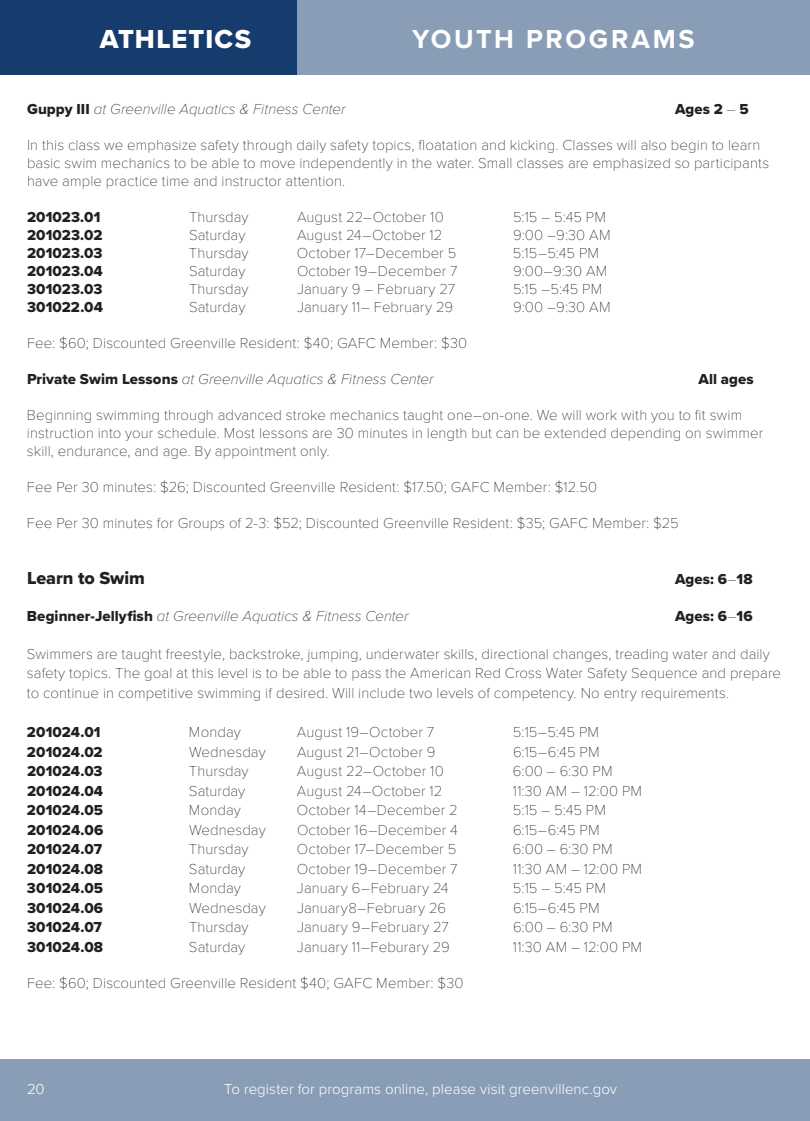
<style>
.page{position:relative;width:810px;height:1121px;background:#fff}
.page>*{position:absolute;margin:0;border:0;box-sizing:border-box;transform-origin:0 0}
.t1{font:700 27px "Proxima Nova";letter-spacing:.095em;color:#fff}
.t2{font:27px "Proxima Nova Extrabld";letter-spacing:.04em;color:#fff}
.t3{font:18px "Proxima Nova Extrabld";letter-spacing:-.005em;color:#231f20}
.t4{font:100 15px/18px "Proxima Nova T";letter-spacing:.005em;color:#231f20}
.t5{font:15px "Proxima Nova Extrabld";letter-spacing:.005em;color:#231f20}
.t6{font:italic 100 15px "Proxima Nova";letter-spacing:.005em;color:#231f20}
.t7{font:300 15px "Proxima Nova";letter-spacing:.005em;color:#fff}
.s1{font-family:"Proxima Nova Extrabld";font-weight:400;font-style:normal}
.s2{font-family:"Proxima Nova T";font-weight:100}
</style>
<div class="page">
<div style="left:0;top:1059px;width:810px;height:61px;background:#8a9db6"></div>
<div style="left:0;top:0;width:810px;height:75px;background:#8a9db6"></div>
<div style="left:0;top:0;width:297px;height:75px;background:#163c6d"></div>
<p class="t2" style="left:100px;top:19px;width:153px">ATHLETICS</p>
<h1 class="t1" style="left:412px;top:19px;width:284px">YOUTH PROGRAMS</h1>
<p class="t6" style="left:27px;top:98px;width:320px"><span class="s1">Guppy III</span> at Greenville Aquatics &amp; Fitness Center</p>
<p class="t5" style="left:675px;top:98px;width:75px">Ages 2 <span class="s2">–</span> 5</p>
<p class="t4" style="left:27px;top:135px;width:744px">In this class we emphasize safety through daily safety topics, floatation and kicking. Classes will also begin to learn basic swim mechanics to be able to move independently in the water. Small classes are emphasized so participants have ample practice time and instructor attention.</p>
<p class="t5" style="left:27px;top:206px;width:75px">201023.01</p>
<p class="t4" style="left:189px;top:207px;width:61px">Thursday</p>
<p class="t4" style="left:297px;top:207px;width:148px">August 22–October 10</p>
<p class="t4" style="left:513px;top:207px;width:94px">5:15 – 5:45 PM</p>
<p class="t5" style="left:27px;top:224px;width:77px">201023.02</p>
<p class="t4" style="left:189px;top:225px;width:58px">Saturday</p>
<p class="t4" style="left:297px;top:225px;width:147px">August 24–October 12</p>
<p class="t4" style="left:513px;top:225px;width:99px">9:00 –9:30 AM</p>
<p class="t5" style="left:27px;top:242px;width:77px">201023.03</p>
<p class="t4" style="left:189px;top:243px;width:61px">Thursday</p>
<p class="t4" style="left:297px;top:243px;width:161px">October 17–December 5</p>
<p class="t4" style="left:513px;top:243px;width:88px">5:15–5:45 PM</p>
<p class="t5" style="left:27px;top:260px;width:77px">201023.04</p>
<p class="t4" style="left:189px;top:261px;width:58px">Saturday</p>
<p class="t4" style="left:297px;top:261px;width:162px">October 19–December 7</p>
<p class="t4" style="left:513px;top:261px;width:96px">9:00–9:30 AM</p>
<p class="t5" style="left:27px;top:278px;width:77px">301023.03</p>
<p class="t4" style="left:189px;top:279px;width:61px">Thursday</p>
<p class="t4" style="left:297px;top:279px;width:160px">January 9 – February 27</p>
<p class="t4" style="left:513px;top:279px;width:91px">5:15 –5:45 PM</p>
<p class="t5" style="left:27px;top:296px;width:78px">301022.04</p>
<p class="t4" style="left:189px;top:297px;width:58px">Saturday</p>
<p class="t4" style="left:297px;top:297px;width:158px">January 11– February 29</p>
<p class="t4" style="left:513px;top:297px;width:99px">9:00 –9:30 AM</p>
<p class="t4" style="left:27px;top:333px;width:442px">Fee: $60; Discounted Greenville Resident: $40; GAFC Member: $30</p>
<p class="t6" style="left:27px;top:368px;width:408px"><span class="s1">Private Swim Lessons</span> at Greenville Aquatics &amp; Fitness Center</p>
<p class="t5" style="left:698px;top:368px;width:57px">All ages</p>
<p class="t4" style="left:27px;top:405px;width:738px">Beginning swimming through advanced stroke mechanics taught one–on-one. We will work with you to fit swim instruction into your schedule. Most lessons are 30 minutes in length but can be extended depending on swimmer skill, endurance, and age. By appointment only.</p>
<p class="t4" style="left:27px;top:477px;width:572px">Fee Per 30 minutes: $26; Discounted Greenville Resident: $17.50; GAFC Member: $12.50</p>
<p class="t4" style="left:27px;top:513px;width:653px">Fee Per 30 minutes for Groups of 2-3: $52; Discounted Greenville Resident: $35; GAFC Member: $25</p>
<p class="t3" style="left:27px;top:564px;width:119px">Learn to Swim</p>
<p class="t5" style="left:675px;top:567px;width:79px">Ages: 6<span class="s2">–</span>18</p>
<p class="t6" style="left:27px;top:605px;width:383px"><span class="s1">Beginner-Jellyfish</span> at Greenville Aquatics &amp; Fitness Center</p>
<p class="t5" style="left:675px;top:605px;width:79px">Ages: 6<span class="s2">–</span>16</p>
<p class="t4" style="left:27px;top:643px;width:755px;line-height:19.5px">Swimmers are taught freestyle, backstroke, jumping, underwater skills, directional changes, treading water and daily safety topics. The goal at this level is to be able to pass the American Red Cross Water Safety Sequence and prepare to continue in competitive swimming if desired. Will include two levels of competency. No entry requirements.</p>
<p class="t5" style="left:27px;top:720px;width:75px">201024.01</p>
<p class="t4" style="left:189px;top:722px;width:53px">Monday</p>
<p class="t4" style="left:297px;top:722px;width:139px">August 19–October 7</p>
<p class="t4" style="left:513px;top:722px;width:88px">5:15–5:45 PM</p>
<p class="t5" style="left:27px;top:740px;width:77px">201024.02</p>
<p class="t4" style="left:189px;top:741px;width:78px">Wednesday</p>
<p class="t4" style="left:297px;top:741px;width:140px">August 21–October 9</p>
<p class="t4" style="left:513px;top:741px;width:88px">6:15–6:45 PM</p>
<p class="t5" style="left:27px;top:759px;width:77px">201024.03</p>
<p class="t4" style="left:189px;top:761px;width:61px">Thursday</p>
<p class="t4" style="left:297px;top:761px;width:148px">August 22–October 10</p>
<p class="t4" style="left:513px;top:761px;width:101px">6:00 – 6:30 PM</p>
<p class="t5" style="left:27px;top:779px;width:78px">201024.04</p>
<p class="t4" style="left:189px;top:780px;width:58px">Saturday</p>
<p class="t4" style="left:297px;top:780px;width:147px">August 24–October 12</p>
<p class="t4" style="left:513px;top:780px;width:131px">11:30 AM – 12:00 PM</p>
<p class="t5" style="left:27px;top:798px;width:78px">201024.05</p>
<p class="t4" style="left:189px;top:800px;width:53px">Monday</p>
<p class="t4" style="left:297px;top:800px;width:162px">October 14–December 2</p>
<p class="t4" style="left:513px;top:800px;width:94px">5:15 – 5:45 PM</p>
<p class="t5" style="left:27px;top:818px;width:78px">201024.06</p>
<p class="t4" style="left:189px;top:819px;width:78px">Wednesday</p>
<p class="t4" style="left:297px;top:819px;width:163px">October 16–December 4</p>
<p class="t4" style="left:513px;top:819px;width:88px">6:15–6:45 PM</p>
<p class="t5" style="left:27px;top:837px;width:77px">201024.07</p>
<p class="t4" style="left:189px;top:839px;width:61px">Thursday</p>
<p class="t4" style="left:297px;top:839px;width:161px">October 17–December 5</p>
<p class="t4" style="left:513px;top:839px;width:101px">6:00 – 6:30 PM</p>
<p class="t5" style="left:27px;top:857px;width:78px">201024.08</p>
<p class="t4" style="left:189px;top:858px;width:58px">Saturday</p>
<p class="t4" style="left:297px;top:858px;width:162px">October 19–December 7</p>
<p class="t4" style="left:513px;top:858px;width:131px">11:30 AM – 12:00 PM</p>
<p class="t5" style="left:27px;top:876px;width:78px">301024.05</p>
<p class="t4" style="left:189px;top:878px;width:53px">Monday</p>
<p class="t4" style="left:297px;top:878px;width:153px">January 6–February 24</p>
<p class="t4" style="left:513px;top:878px;width:94px">5:15 – 5:45 PM</p>
<p class="t5" style="left:27px;top:896px;width:78px">301024.06</p>
<p class="t4" style="left:189px;top:897px;width:78px">Wednesday</p>
<p class="t4" style="left:297px;top:897px;width:151px">January8–February 26</p>
<p class="t4" style="left:513px;top:897px;width:88px">6:15–6:45 PM</p>
<p class="t5" style="left:27px;top:915px;width:77px">301024.07</p>
<p class="t4" style="left:189px;top:917px;width:61px">Thursday</p>
<p class="t4" style="left:297px;top:917px;width:153px">January 9–February 27</p>
<p class="t4" style="left:513px;top:917px;width:101px">6:00 – 6:30 PM</p>
<p class="t5" style="left:27px;top:935px;width:78px">301024.08</p>
<p class="t4" style="left:189px;top:936px;width:58px">Saturday</p>
<p class="t4" style="left:297px;top:936px;width:154px">January 11–Feburary 29</p>
<p class="t4" style="left:513px;top:936px;width:131px">11:30 AM – 12:00 PM</p>
<p class="t4" style="left:27px;top:972px;width:438px">Fee: $60; Discounted Greenville Resident $40; GAFC Member: $30</p>
<p class="t7" style="left:27px;top:1077px;width:19px">20</p>
<p class="t7" style="left:224px;top:1077px;width:394px">To register for programs online, please visit greenvillenc.gov</p>
</div>
